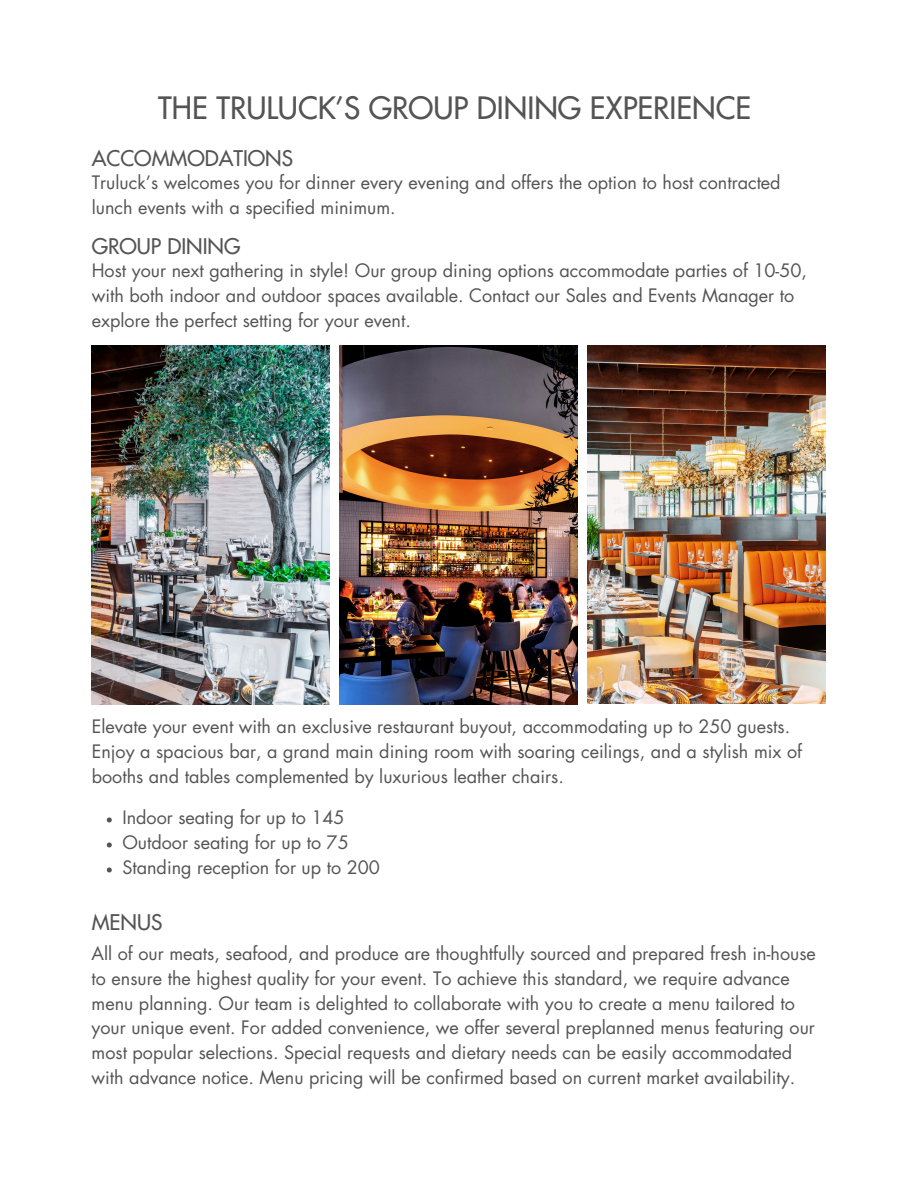
<style>
.page{position:relative;width:918px;height:1188px;background:#fff}
.page>*{position:absolute;margin:0;border:0;box-sizing:border-box;transform-origin:0 0}
.t1{font:500 30px "Futura Std";color:#545454}
.t2{font:500 21px "Futura Std";color:#545454}
.t3{font:18px/24.8px "Futura Std";color:#545454}
</style>
<div class="page">
<svg style="left:107px;top:817px;width:5px;height:5px"></svg>
<svg style="left:107px;top:842px;width:5px;height:5px"></svg>
<svg style="left:107px;top:867px;width:5px;height:5px"></svg>
<img style="left:339px;top:346px;width:239px;height:359px">
<img style="left:91px;top:346px;width:239px;height:359px">
<img style="left:587px;top:346px;width:239px;height:358px">
<h2 class="t1" style="left:158px;top:94px;width:594px">THE TRULUCK’S GROUP DINING EXPERIENCE</h2>
<p class="t2" style="left:92px;top:149px;width:203px">ACCOMMODATIONS</p>
<h1 class="t3" style="left:92px;top:171px;width:690px">Truluck’s welcomes you for dinner every evening and offers the option to host contracted lunch events with a specified minimum.</h1>
<h2 class="t2" style="left:92px;top:237px;width:150px">GROUP DINING</h2>
<p class="t3" style="left:92px;top:259px;width:717px">Host your next gathering in style! Our group dining options accommodate parties of 10-50, with both indoor and outdoor spaces available. Contact our Sales and Events Manager to explore the perfect setting for your event.</p>
<p class="t3" style="left:92px;top:715px;width:712px">Elevate your event with an exclusive restaurant buyout, accommodating up to 250 guests.<br>Enjoy a spacious bar, a grand main dining room with soaring ceilings, and a stylish mix of booths and tables complemented by luxurious leather chairs.</p>
<p class="t3" style="left:122px;top:806px;width:224px">Indoor seating for up to 145</p>
<p class="t3" style="left:122px;top:831px;width:228px">Outdoor seating for up to 75</p>
<p class="t3" style="left:122px;top:856px;width:259px">Standing reception for up to 200</p>
<p class="t2" style="left:92px;top:913px;width:72px">MENUS</p>
<p class="t3" style="left:92px;top:942px;width:726px">All of our meats, seafood, and produce are thoughtfully sourced and prepared fresh in-house to ensure the highest quality for your event. To achieve this standard, we require advance menu planning. Our team is delighted to collaborate with you to create a menu tailored to your unique event. For added convenience, we offer several preplanned menus featuring our most popular selections. Special requests and dietary needs can be easily accommodated with advance notice. Menu pricing will be confirmed based on current market availability.</p>
</div>
